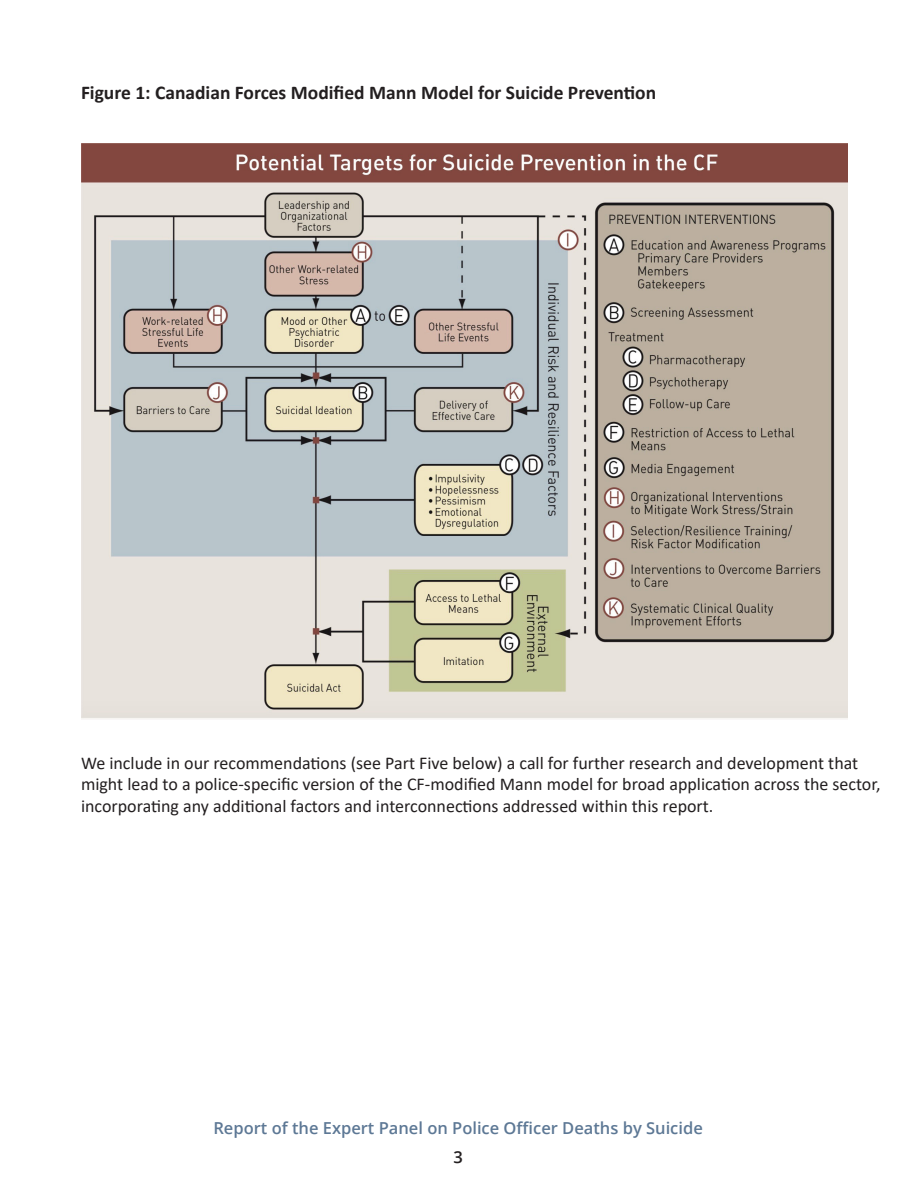
<style>
.page{position:relative;width:918px;height:1188px;background:#fff}
.page>*{position:absolute;margin:0;border:0;box-sizing:border-box;transform-origin:0 0}
.t1{font:700 19.5px "Calibri";color:#231f20}
.t2{font:18px/21.6px "Calibri";color:#231f20}
.t3{font:600 16.5px "Open Sans";color:#5d7895}
.t4{font:600 16.5px "Open Sans";color:#231f20}
</style>
<div class="page">
<img style="left:81px;top:143px;width:767px;height:576px">
<p class="t1" style="left:81px;top:79px;width:577px">Figure 1: Canadian Forces Modified Mann Model for Suicide Prevention</p>
<p class="t2" style="left:81px;top:752px;width:801px">We include in our recommendations (see Part Five below) a call for further research and development that might lead to a police-specific version of the CF-modified Mann model for broad application across the sector, incorporating any additional factors and interconnections addressed within this report.</p>
<p class="t3" style="left:213px;top:1117px;width:491px">Report of the Expert Panel on Police Officer Deaths by Suicide</p>
<p class="t4" style="left:453px;top:1146px;width:11px">3</p>
</div>
